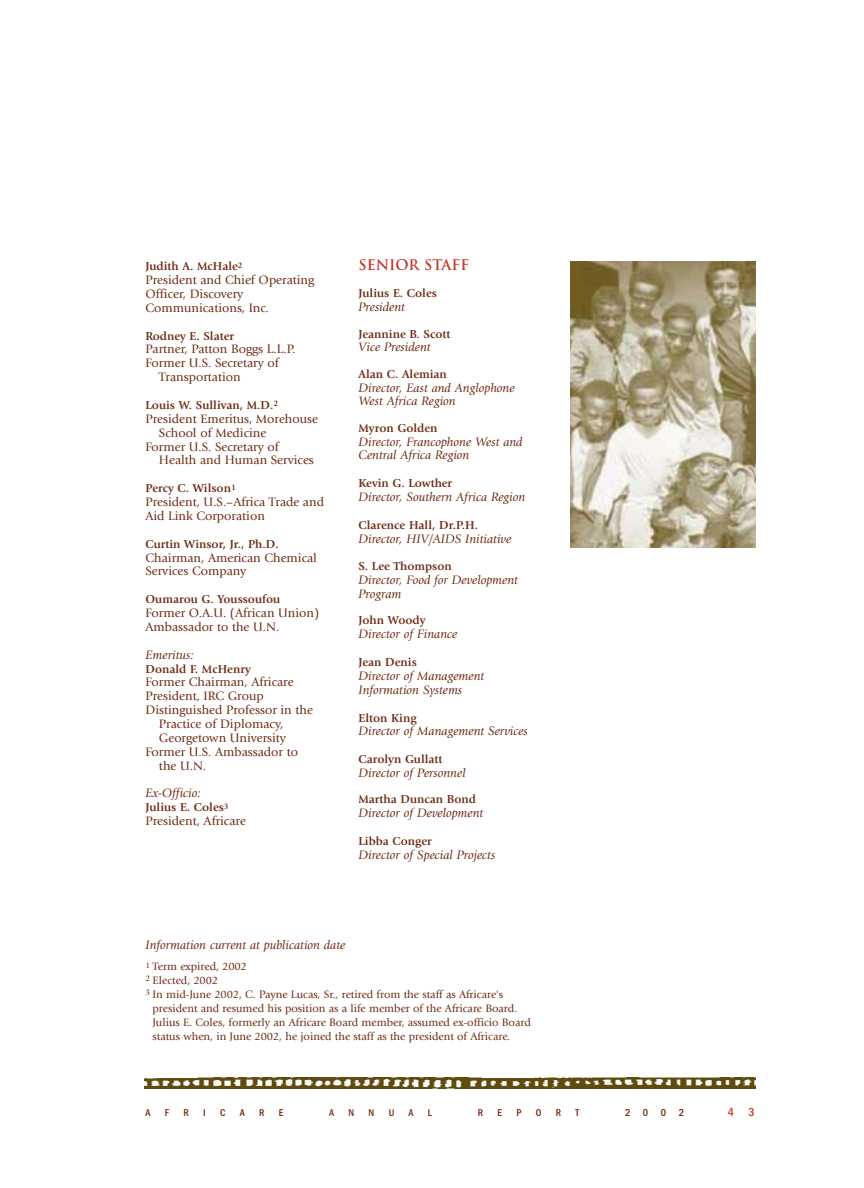
<style>
.page{position:relative;width:864px;height:1188px;background:#fff}
.page>*{position:absolute;margin:0;border:0;box-sizing:border-box;transform-origin:0 0}
.t1{font:700 14.25px "Trajan";color:#c93527}
.t2{font:12.75px/13.8px "Giovanni";color:#6e2b13}
.t3{font:italic 12.75px/13.8px "Giovanni";color:#6e2b13}
.t4{font:700 12px "Giovanni";color:#6e2b13}
.t5{font:500 condensed 12px "Franklin Gothic";color:#c93527}
.t6{font:11.25px "Giovanni";color:#6e2b13}
.t7{font:500 condensed 10.5px "Franklin Gothic";color:#6e2b13}
.t8{font:500 condensed 10.2px "Franklin Gothic";color:#6e2b13}
</style>
<div class="page">
<img style="left:145px;top:1078px;width:611px;height:10px">
<img style="left:570px;top:261px;width:186px;height:287px">
<p class="t4" style="left:146px;top:262px;width:99px">Judith A. McHale<sup>2</sup></p>
<p class="t2" style="left:146px;top:274px;width:170px">President and Chief Operating<br>Officer, Discovery<br>Communications, Inc.</p>
<p class="t4" style="left:146px;top:331px;width:90px">Rodney E. Slater</p>
<p class="t2" style="left:146px;top:343px;width:152px">Partner, Patton Boggs L.L.P.</p>
<p class="t2" style="left:146px;top:357px;width:135px">Former U.S. Secretary of</p>
<p class="t2" style="left:159px;top:371px;width:83px">Transportation</p>
<p class="t4" style="left:146px;top:400px;width:134px">Louis W. Sullivan, M.D.<sup>2</sup></p>
<p class="t2" style="left:146px;top:413px;width:174px">President Emeritus, Morehouse</p>
<p class="t2" style="left:159px;top:427px;width:109px">School of Medicine</p>
<p class="t2" style="left:146px;top:441px;width:135px">Former U.S. Secretary of</p>
<p class="t2" style="left:159px;top:454px;width:156px">Health and Human Services</p>
<p class="t4" style="left:146px;top:484px;width:92px">Percy C. Wilson<sup>1</sup></p>
<p class="t2" style="left:146px;top:496px;width:180px">President, U.S.–Africa Trade and<br>Aid Link Corporation</p>
<p class="t4" style="left:146px;top:539px;width:135px">Curtin Winsor, Jr., Ph.D.</p>
<p class="t2" style="left:146px;top:552px;width:173px">Chairman, American Chemical<br>Services Company</p>
<p class="t4" style="left:146px;top:595px;width:136px">Oumarou G. Youssoufou</p>
<p class="t2" style="left:146px;top:607px;width:175px">Former O.A.U. (African Union)<br>Ambassador to the U.N.</p>
<p class="t3" style="left:146px;top:649px;width:50px">Emeritus:</p>
<p class="t4" style="left:146px;top:664px;width:107px">Donald F. McHenry</p>
<p class="t2" style="left:146px;top:676px;width:150px">Former Chairman, Africare</p>
<p class="t2" style="left:146px;top:690px;width:120px">President, IRC Group</p>
<p class="t2" style="left:146px;top:704px;width:169px">Distinguished Professor in the</p>
<p class="t2" style="left:159px;top:718px;width:126px">Practice of Diplomacy,</p>
<p class="t2" style="left:159px;top:732px;width:129px">Georgetown University</p>
<p class="t2" style="left:146px;top:746px;width:154px">Former U.S. Ambassador to</p>
<p class="t2" style="left:159px;top:760px;width:49px">the U.N.</p>
<p class="t3" style="left:146px;top:787px;width:57px">Ex-Officio:</p>
<p class="t4" style="left:146px;top:803px;width:85px">Julius E. Coles<sup>3</sup></p>
<p class="t2" style="left:146px;top:815px;width:102px">President, Africare</p>
<p class="t1" style="left:358px;top:256px;width:112px">SENIOR STAFF</p>
<p class="t4" style="left:358px;top:289px;width:80px">Julius E. Coles</p>
<p class="t3" style="left:358px;top:301px;width:48px">President</p>
<p class="t4" style="left:358px;top:329px;width:93px">Jeannine B. Scott</p>
<p class="t3" style="left:358px;top:341px;width:74px">Vice President</p>
<p class="t4" style="left:358px;top:369px;width:90px">Alan C. Alemian</p>
<p class="t3" style="left:358px;top:382px;width:158px">Director, East and Anglophone<br>West Africa Region</p>
<p class="t4" style="left:358px;top:423px;width:80px">Myron Golden</p>
<p class="t3" style="left:358px;top:436px;width:166px">Director, Francophone West and<br>Central Africa Region</p>
<p class="t4" style="left:358px;top:478px;width:95px">Kevin G. Lowther</p>
<p class="t3" style="left:358px;top:491px;width:168px">Director, Southern Africa Region</p>
<p class="t4" style="left:358px;top:520px;width:121px">Clarence Hall, Dr.P.H.</p>
<p class="t3" style="left:358px;top:533px;width:154px">Director, HIV/AIDS Initiative</p>
<p class="t4" style="left:358px;top:562px;width:95px">S. Lee Thompson</p>
<p class="t3" style="left:358px;top:574px;width:161px">Director, Food for Development<br>Program</p>
<p class="t4" style="left:358px;top:616px;width:68px">John Woody</p>
<p class="t3" style="left:358px;top:628px;width:100px">Director of Finance</p>
<p class="t4" style="left:358px;top:657px;width:60px">Jean Denis</p>
<p class="t3" style="left:358px;top:670px;width:127px">Director of Management<br>Information Systems</p>
<p class="t4" style="left:358px;top:713px;width:60px">Elton King</p>
<p class="t3" style="left:358px;top:725px;width:171px">Director of Management Services</p>
<p class="t4" style="left:358px;top:754px;width:86px">Carolyn Gullatt</p>
<p class="t3" style="left:358px;top:767px;width:109px">Director of Personnel</p>
<p class="t4" style="left:358px;top:795px;width:119px">Martha Duncan Bond</p>
<p class="t3" style="left:358px;top:807px;width:126px">Director of Development</p>
<p class="t4" style="left:358px;top:836px;width:75px">Libba Conger</p>
<p class="t3" style="left:358px;top:849px;width:138px">Director of Special Projects</p>
<p class="t3" style="left:145px;top:939px;width:201px">Information current at publication date</p>
<p class="t6" style="left:146px;top:962px;width:103px"><sup>1</sup> Term expired, 2002</p>
<p class="t6" style="left:146px;top:976px;width:74px"><sup>2</sup> Elected, 2002</p>
<p class="t6" style="left:146px;top:990px;width:359px"><sup>3</sup> In mid-June 2002, C. Payne Lucas, Sr., retired from the staff as Africare's</p>
<p class="t6" style="left:152px;top:1004px;width:366px">president and resumed his position as a life member of the Africare Board.</p>
<p class="t6" style="left:152px;top:1018px;width:380px">Julius E. Coles, formerly an Africare Board member, assumed ex-officio Board</p>
<p class="t6" style="left:152px;top:1031px;width:359px">status when, in June 2002, he joined the staff as the president of Africare.</p>
<p class="t8" style="left:146px;top:1109px;width:7px">A</p>
<p class="t8" style="left:165px;top:1109px;width:6px">F</p>
<p class="t8" style="left:184px;top:1109px;width:7px">R</p>
<p class="t8" style="left:203px;top:1109px;width:4px">I</p>
<p class="t8" style="left:220px;top:1109px;width:7px">C</p>
<p class="t8" style="left:240px;top:1109px;width:7px">A</p>
<p class="t8" style="left:259px;top:1109px;width:7px">R</p>
<p class="t8" style="left:279px;top:1109px;width:6px">E</p>
<p class="t8" style="left:329px;top:1109px;width:7px">A</p>
<p class="t8" style="left:349px;top:1109px;width:7px">N</p>
<p class="t8" style="left:369px;top:1109px;width:7px">N</p>
<p class="t8" style="left:389px;top:1109px;width:7px">U</p>
<p class="t8" style="left:409px;top:1109px;width:7px">A</p>
<p class="t8" style="left:428px;top:1109px;width:6px">L</p>
<p class="t8" style="left:478px;top:1109px;width:7px">R</p>
<p class="t8" style="left:497px;top:1109px;width:6px">E</p>
<p class="t8" style="left:516px;top:1109px;width:7px">P</p>
<p class="t8" style="left:536px;top:1109px;width:7px">O</p>
<p class="t8" style="left:556px;top:1109px;width:7px">R</p>
<p class="t8" style="left:576px;top:1109px;width:5px">T</p>
<p class="t7" style="left:625px;top:1109px;width:61px">2002</p>
<p class="t5" style="left:728px;top:1108px;width:28px">4 3</p>
</div>
